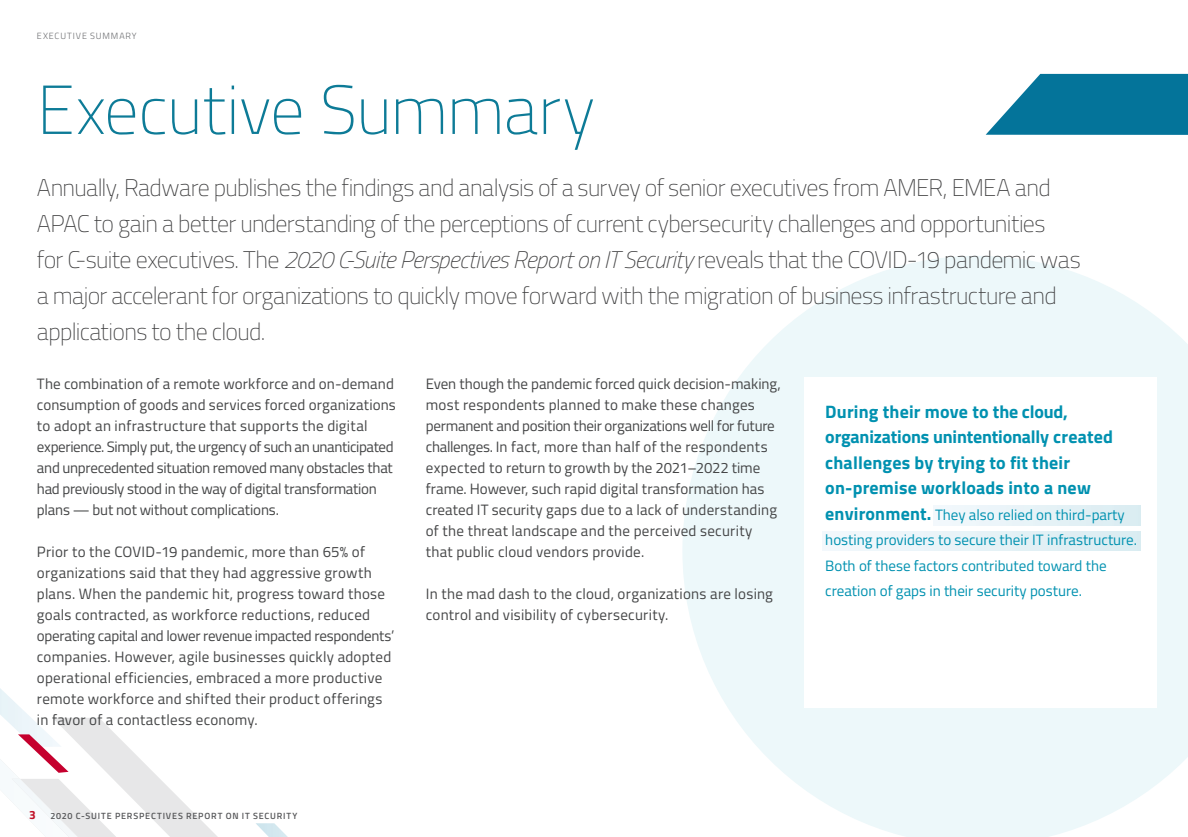
<style>
.page{position:relative;width:1188px;height:837px;background:#fff}
.page>*{position:absolute;margin:0;border:0;box-sizing:border-box;transform-origin:0 0}
.chapter_Title{font:200 69.15px "Titillium Web";letter-spacing:-.01em;color:#0d7b97}
._09_main_intro{font:200 24px/36px "Titillium Web";letter-spacing:-.03em;color:#3e3e3f}
.t1{font:700 18px/25.5px "Titillium Web";letter-spacing:.01em;color:#0091b0}
._05_Body_Text{font:15px/21px "Titillium Web";letter-spacing:.01em;color:#454647}
._05_Body_Text-2{font:15px/21px "Titillium Web";letter-spacing:-.01em;color:#454647}
.t2{font:15px/25.5px "Titillium Web";color:#0091b0}
.t3{font:700 12px "Titillium Web";color:#c1132a}
.t4{font:600 9px "Titillium Web";letter-spacing:.095em;color:#57585a}
.t5{font:300 9px "Titillium Web";letter-spacing:.1em;color:#6b6c6f}
.s1{font-style:italic}
.s2{font-weight:700;font-size:18px}
</style>
<div class="page">
<svg style="left:0;top:688px;width:288px;height:149px"></svg>
<svg style="left:682px;top:256px;width:506px;height:581px;fill:#edf8fa"></svg>
<div style="left:805px;top:378px;width:352px;height:330px;background:#fff"></div>
<div style="left:822px;top:531px;width:318px;height:20px;background:#e6f2f7"></div>
<div style="left:933px;top:505px;width:207px;height:20px;background:#e6f2f7"></div>
<svg style="left:986px;top:74px;width:202px;height:61px;background:#2686a7"></svg>
<p class="t5" style="left:37px;top:29px;width:101px">EXECUTIVE SUMMARY</p>
<p class="chapter_Title" style="left:37px;top:61px;width:560px">Executive Summary</p>
<p class="_09_main_intro" style="left:37px;top:169px;width:1045px">Annually, Radware publishes the findings and analysis of a survey of senior executives from AMER, EMEA and APAC to gain a better understanding of the perceptions of current cybersecurity challenges and opportunities<br>for C-suite executives. The <span class="s1">2020 C-Suite Perspectives Report on IT Security</span> reveals that the COVID-19 pandemic was a major accelerant for organizations to quickly move forward with the migration of business infrastructure and applications to the cloud.</p>
<p class="_05_Body_Text-2" style="left:37px;top:372px;width:360px">The combination of a remote workforce and on-demand consumption of goods and services forced organizations to adopt an infrastructure that supports the digital experience. Simply put, the urgency of such an unanticipated and unprecedented situation removed many obstacles that had previously stood in the way of digital transformation plans — but not without complications.</p>
<p class="_05_Body_Text" style="left:37px;top:540px;width:359px">Prior to the COVID-19 pandemic, more than 65% of organizations said that they had aggressive growth plans. When the pandemic hit, progress toward those goals contracted, as workforce reductions, reduced operating capital and lower revenue impacted respondents’ companies. However, agile businesses quickly adopted operational efficiencies, embraced a more productive remote workforce and shifted their product offerings in favor of a contactless economy.</p>
<p class="_05_Body_Text" style="left:426px;top:372px;width:356px">Even though the pandemic forced quick decision-making, most respondents planned to make these changes permanent and position their organizations well for future challenges. In fact, more than half of the respondents expected to return to growth by the 2021–2022 time frame. However, such rapid digital transformation has created IT security gaps due to a lack of understanding of the threat landscape and the perceived security that public cloud vendors provide.</p>
<p class="_05_Body_Text" style="left:426px;top:582px;width:349px">In the mad dash to the cloud, organizations are losing control and visibility of cybersecurity.</p>
<p class="t3" style="left:29px;top:806px;width:8px">3</p>
<p class="t4" style="left:50px;top:809px;width:249px">2020 C-SUITE PERSPECTIVES REPORT ON IT SECURITY</p>
<p class="t1" style="left:825px;top:398px;width:289px">During their move to the cloud, organizations unintentionally created challenges by trying to fit their on-premise workloads into a new</p>
<p class="t2" style="left:825px;top:501px;width:313px"><span class="s2">environment.</span> They also relied on third-party hosting providers to secure their IT infrastructure.<br>Both of these factors contributed toward the creation of gaps in their security posture.</p>
</div>
